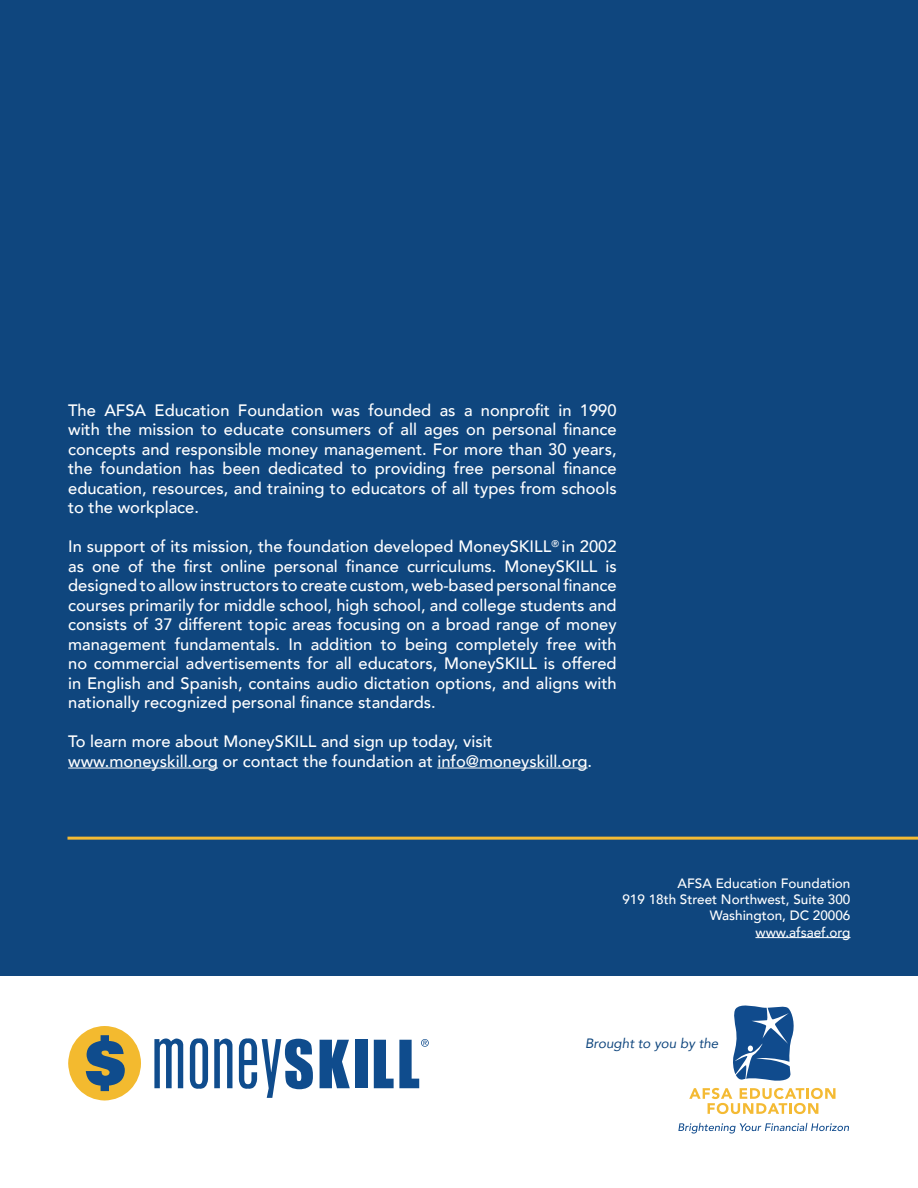
<style>
.page{position:relative;width:918px;height:1188px;background:#fff}
.page>*{position:absolute;margin:0;border:0;box-sizing:border-box;transform-origin:0 0}
.t1{font:500 16.5px/19.5px "Avenir";color:#fff;text-align:justify}
.t2{font:500 13.5px/16.2px "Avenir";color:#fff;text-align:right}
.t3{font:italic 13.5px "Avenir";color:#0f467e}
</style>
<div class="page">
<div style="left:0;top:0;width:918px;height:975px;background:#0f467e"></div>
<hr style="left:68px;top:768px;width:150px;height:1px;background:#fff">
<hr style="left:437px;top:768px;width:151px;height:1px;background:#fff">
<hr style="left:755px;top:937px;width:95px;height:1px;background:#fff">
<svg style="left:733px;top:1006px;width:61px;height:75px"></svg>
<svg style="left:689px;top:1088px;width:147px;height:26px"></svg>
<svg style="left:678px;top:1123px;width:171px;height:11px"></svg>
<svg style="left:154px;top:1038px;width:29px;height:50px"></svg>
<svg style="left:190px;top:1038px;width:18px;height:51px"></svg>
<svg style="left:214px;top:1038px;width:18px;height:50px"></svg>
<svg style="left:239px;top:1038px;width:74px;height:60px"></svg>
<svg style="left:320px;top:1040px;width:30px;height:48px"></svg>
<div style="left:355px;top:1040px;width:13px;height:48px;background:#0f4c8d"></div>
<svg style="left:68px;top:1026px;width:73px;height:75px"></svg>
<svg style="left:374px;top:1039px;width:55px;height:49px"></svg>
<hr style="left:68px;top:837px;width:850px;height:3px;background:#f4ba33">
<p class="t1" style="left:68px;top:399px;width:550px">The AFSA Education Foundation was founded as a nonprofit in 1990 with the mission to educate consumers of all ages on personal finance concepts and responsible money management. For more than 30 years, the foundation has been dedicated to providing free personal finance education, resources, and training to educators of all types from schools to the workplace.</p>
<p class="t1" style="left:68px;top:536px;width:550px">In support of its mission, the foundation developed MoneySKILL<sup>®</sup> in 2002 as one of the first online personal finance curriculums. MoneySKILL is designed to allow instructors to create custom, web-based personal finance courses primarily for middle school, high school, and college students and consists of 37 different topic areas focusing on a broad range of money management fundamentals. In addition to being completely free with no commercial advertisements for all educators, MoneySKILL is offered in English and Spanish, contains audio dictation options, and aligns with nationally recognized personal finance standards.</p>
<p class="t1" style="left:68px;top:731px;width:526px">To learn more about MoneySKILL and sign up today, visit www.moneyskill.org or contact the foundation at info@moneyskill.org.</p>
<p class="t2" style="left:622px;top:874px;width:230px">AFSA Education Foundation<br>919 18th Street Northwest, Suite 300<br>Washington, DC 20006 www.afsaef.org</p>
<p class="t3" style="left:585px;top:1035px;width:135px">Brought to you by the</p>
</div>
